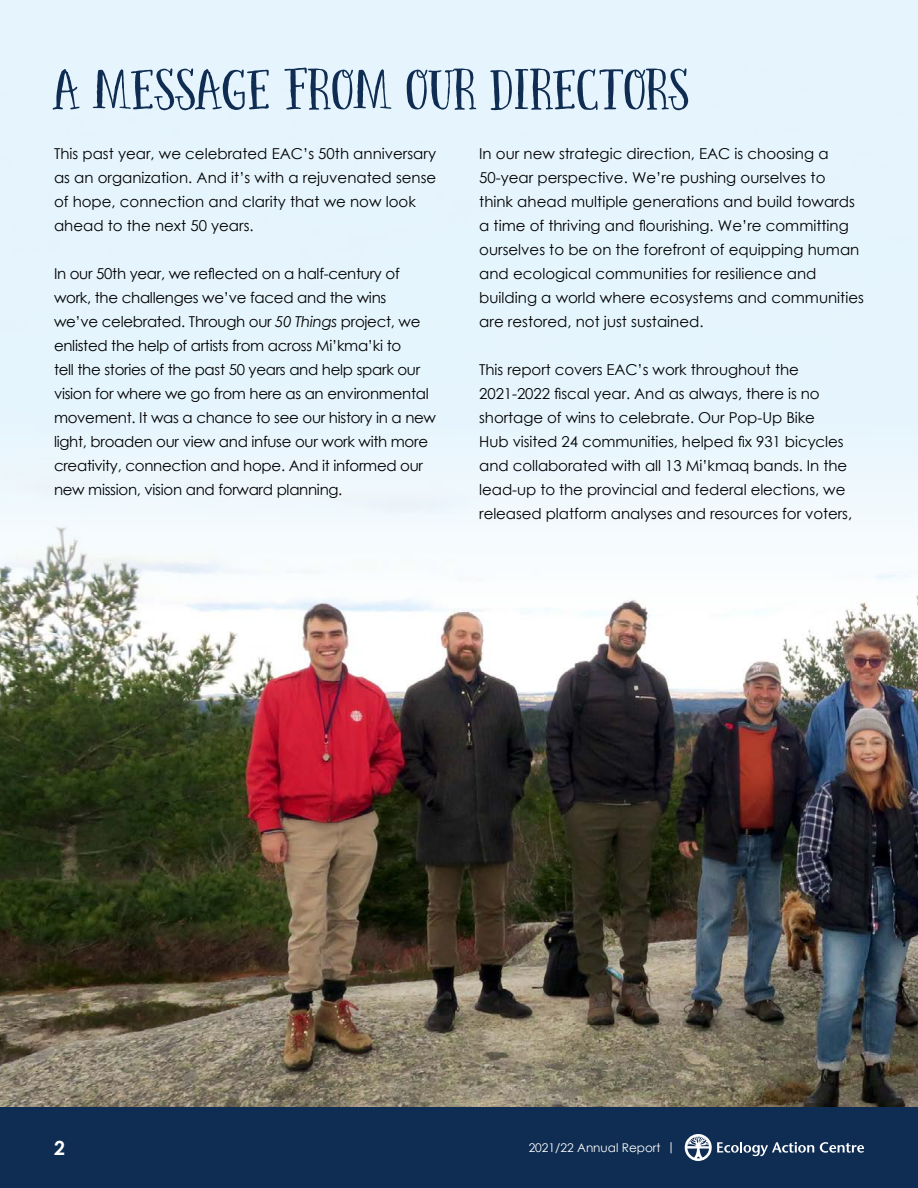
<style>
.page{position:relative;width:918px;height:1188px;background:#fff}
.page>*{position:absolute;margin:0;border:0;box-sizing:border-box;transform-origin:0 0}
.t1{font:54px "Local Market Display";color:#0f2d52}
.t2{font:700 19.5px "Century Gothic";color:#fff}
.t3{font:15px/24px "Century Gothic";letter-spacing:-.005em;color:#000}
.t4{font:12px "Century Gothic";color:#fff}
.s1{font-style:italic}
</style>
<div class="page">
<div style="left:0;top:1107px;width:918px;height:81px;background:#0f2d52"></div>
<div style="left:0;top:0;width:918px;height:1107px;background:#e6f5fd"></div>
<img style="left:0;top:502px;width:918px;height:605px">
<svg style="left:685px;top:1134px;width:129px;height:27px"></svg>
<svg style="left:820px;top:1142px;width:44px;height:11px"></svg>
<h1 class="t1" style="left:54px;top:61px;width:637px">A MESSAGE FROM OUR DIRECTORS</h1>
<p class="t3" style="left:54px;top:142px;width:384px">This past year, we celebrated EAC’s 50th anniversary as an organization. And it’s with a rejuvenated sense of hope, connection and clarity that we now look ahead to the next 50 years.</p>
<p class="t3" style="left:54px;top:262px;width:384px">In our 50th year, we reflected on a half-century of work, the challenges we’ve faced and the wins<br>we’ve celebrated. Through our <span class="s1">50 Things</span> project, we enlisted the help of artists from across Mi’kma’ki to<br>tell the stories of the past 50 years and help spark our vision for where we go from here as an environmental movement. It was a chance to see our history in a new light, broaden our view and infuse our work with more creativity, connection and hope. And it informed our new mission, vision and forward planning.</p>
<p class="t3" style="left:479px;top:142px;width:386px">In our new strategic direction, EAC is choosing a 50-year perspective. We’re pushing ourselves to<br>think ahead multiple generations and build towards a time of thriving and flourishing. We’re committing ourselves to be on the forefront of equipping human and ecological communities for resilience and building a world where ecosystems and communities are restored, not just sustained.</p>
<p class="t3" style="left:479px;top:358px;width:374px">This report covers EAC’s work throughout the 2021-2022 fiscal year. And as always, there is no shortage of wins to celebrate. Our Pop-Up Bike<br>Hub visited 24 communities, helped fix 931 bicycles and collaborated with all 13 Mi’kmaq bands. In the lead-up to the provincial and federal elections, we released platform analyses and resources for voters,</p>
<h2 class="t2" style="left:54px;top:1135px;width:12px">2</h2>
<p class="t4" style="left:529px;top:1139px;width:148px">2021/22 Annual Report |</p>
</div>
